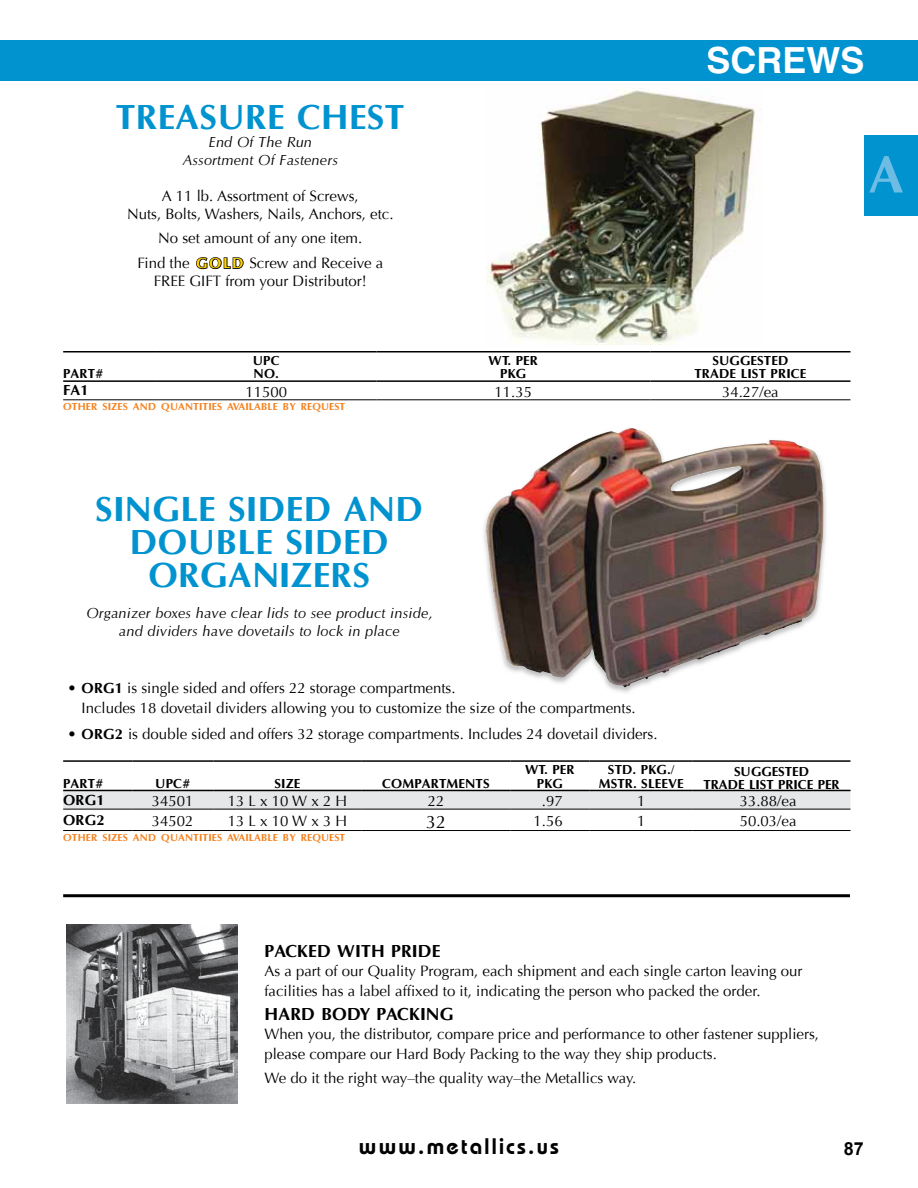
<style>
.page{position:relative;width:918px;height:1188px;background:#fff}
.page>*{position:absolute;margin:0;border:0;box-sizing:border-box;transform-origin:0 0}
.t1{font:700 54px "Optim";color:#6dbce3}
.t2{font:700 36px/33px "Optim";color:#0093d0;text-align:center}
.t3{font:700 36px "Helvetica";color:#fff}
.t4{font:600 22.5px "Bauhaus";letter-spacing:.1em;color:#000}
.t5{font:700 18px "Optim";color:#000}
.t6{font:700 18px "Arial";color:#000}
.t7{font:18px "Optima";color:#000}
.t8{font:15px/19.5px "Optima";color:#000}
.t9{font:italic 15px/18px "Optim";color:#000;text-align:center}
.t10{font:700 15px "Optim";color:#000}
.t11{font:700 13.5px/13.5px "Optim";color:#000;text-align:center}
.t12{font:700 10.5px "Optim";color:#f58220}
.s1{font-family:"Optim";font-weight:700;color:#ffd200}
.s2{font-family:"Optim";font-weight:700}
</style>
<div class="page">
<div style="left:0;top:40px;width:918px;height:41px;background:#0093d0"></div>
<div style="left:864px;top:135px;width:54px;height:81px;background:#0093d0"></div>
<img style="left:486px;top:88px;width:270px;height:257px">
<svg style="left:196px;top:257px;width:48px;height:13px"></svg>
<img style="left:484px;top:444px;width:342px;height:249px">
<img style="left:486px;top:428px;width:311px;height:259px">
<svg style="left:63px;top:791px;width:787px;height:18px;background:#dedfe0"></svg>
<hr style="left:63px;top:809px;width:69px;height:1px;background:#000">
<hr style="left:132px;top:809px;width:81px;height:1px;background:#000">
<hr style="left:213px;top:809px;width:149px;height:1px;background:#000">
<hr style="left:362px;top:809px;width:148px;height:1px;background:#000">
<hr style="left:510px;top:809px;width:80px;height:1px;background:#000">
<hr style="left:590px;top:809px;width:103px;height:1px;background:#000">
<hr style="left:693px;top:809px;width:158px;height:1px;background:#000">
<hr style="left:63px;top:830px;width:69px;height:1px;background:#000">
<hr style="left:132px;top:830px;width:81px;height:1px;background:#000">
<hr style="left:213px;top:830px;width:149px;height:1px;background:#000">
<hr style="left:362px;top:830px;width:148px;height:1px;background:#000">
<hr style="left:510px;top:830px;width:80px;height:1px;background:#000">
<hr style="left:590px;top:830px;width:103px;height:1px;background:#000">
<hr style="left:693px;top:830px;width:158px;height:1px;background:#000">
<hr style="left:63px;top:790px;width:69px;height:1px;background:#000">
<hr style="left:132px;top:790px;width:81px;height:1px;background:#000">
<hr style="left:213px;top:790px;width:149px;height:1px;background:#000">
<hr style="left:362px;top:790px;width:148px;height:1px;background:#000">
<hr style="left:510px;top:790px;width:80px;height:1px;background:#000">
<hr style="left:590px;top:790px;width:103px;height:1px;background:#000">
<hr style="left:693px;top:790px;width:158px;height:1px;background:#000">
<hr style="left:63px;top:760px;width:69px;height:2px;background:#000">
<hr style="left:132px;top:760px;width:81px;height:2px;background:#000">
<hr style="left:213px;top:760px;width:149px;height:2px;background:#000">
<hr style="left:362px;top:760px;width:148px;height:2px;background:#000">
<hr style="left:510px;top:760px;width:80px;height:2px;background:#000">
<hr style="left:590px;top:760px;width:103px;height:2px;background:#000">
<hr style="left:693px;top:760px;width:158px;height:2px;background:#000">
<hr style="left:63px;top:400px;width:93px;height:1px;background:#000">
<hr style="left:156px;top:400px;width:220px;height:1px;background:#000">
<hr style="left:376px;top:400px;width:274px;height:1px;background:#000">
<hr style="left:650px;top:400px;width:200px;height:1px;background:#000">
<hr style="left:63px;top:351px;width:93px;height:1px;background:#000">
<hr style="left:156px;top:351px;width:220px;height:1px;background:#000">
<hr style="left:376px;top:351px;width:274px;height:1px;background:#000">
<hr style="left:650px;top:351px;width:200px;height:1px;background:#000">
<hr style="left:63px;top:380px;width:93px;height:2px;background:#000">
<hr style="left:156px;top:380px;width:220px;height:2px;background:#000">
<hr style="left:376px;top:380px;width:274px;height:2px;background:#000">
<hr style="left:650px;top:380px;width:200px;height:2px;background:#000">
<hr style="left:63px;top:894px;width:787px;height:3px;background:#000">
<img style="left:66px;top:924px;width:171px;height:179px">
<h2 class="t2" style="left:116px;top:103px;width:290px">TREASURE CHEST</h2>
<p class="t9" style="left:182px;top:134px;width:157px">end of The run<br>Assortment of Fasteners</p>
<p class="t8" style="left:127px;top:187px;width:268px;line-height:18px;text-align:center">A 11 lb. Assortment of Screws,<br>Nuts, Bolts, Washers, Nails, Anchors, etc.</p>
<p class="t8" style="left:137px;top:226px;width:247px;line-height:24.8px;text-align:center">no set amount of any one item.<br>find the <span class="s1">GOLD</span> screw and receive a</p>
<p class="t8" style="left:154px;top:271px;width:215px">free Gift from your distributor!</p>
<h2 class="t3" style="left:706px;top:39px;width:160px">SCREWS</h2>
<h1 class="t1" style="left:869px;top:147px;width:37px">A</h1>
<p class="t11" style="left:63px;top:368px;width:42px">PART#</p>
<p class="t11" style="left:253px;top:355px;width:28px;text-align:left">UPC<br>NO.</p>
<p class="t11" style="left:489px;top:355px;width:51px">WT. PER<br>PKG</p>
<p class="t11" style="left:694px;top:355px;width:114px">SUGGESTED<br>TRADE LIST PRICE</p>
<p class="t10" style="left:63px;top:383px;width:27px">FA1</p>
<p class="t8" style="left:245px;top:382px;width:43px">11500</p>
<p class="t8" style="left:495px;top:382px;width:39px">11.35</p>
<p class="t8" style="left:722px;top:382px;width:58px">34.27/ea</p>
<p class="t12" style="left:63px;top:402px;width:284px">OTHER SIZES AND QUANTITIES AVAILABLE BY REQUEST</p>
<h2 class="t2" style="left:95px;top:494px;width:330px">SINGLE SIDED AND<br>DOUBLE SIDED<br>ORGANIZERS</h2>
<p class="t9" style="left:86px;top:605px;width:348px">organizer boxes have clear lids to see product inside, and dividers have dovetails to lock in place</p>
<p class="t8" style="left:82px;top:678px;width:556px;text-indent:-14px"><span class="s2">•</span> <span class="s2">ORG1</span> is single sided and offers 22 storage compartments.<br>Includes 18 dovetail dividers allowing you to customize the size of the compartments.</p>
<p class="t8" style="left:67px;top:724px;width:592px"><span class="s2">•</span> <span class="s2">ORG2</span> is double sided and offers 32 storage compartments. Includes 24 dovetail dividers.</p>
<p class="t11" style="left:63px;top:777px;width:42px">PART#</p>
<p class="t11" style="left:155px;top:777px;width:37px">UPC#</p>
<p class="t11" style="left:275px;top:777px;width:28px">SIZE</p>
<p class="t11" style="left:382px;top:777px;width:109px">COMPARTMENTS</p>
<p class="t11" style="left:525px;top:764px;width:51px">WT. PER<br>PKG</p>
<p class="t11" style="left:599px;top:764px;width:87px">STD. PKG./<br>MSTR. SLEEVE</p>
<p class="t11" style="left:703px;top:765px;width:138px">SUGGESTED<br>TRADE LIST PRICE PER</p>
<p class="t10" style="left:63px;top:792px;width:43px">ORG1</p>
<p class="t8" style="left:152px;top:792px;width:43px">34501</p>
<p class="t8" style="left:228px;top:792px;width:121px">13 L x 10 W x 2 H</p>
<p class="t8" style="left:428px;top:792px;width:18px">22</p>
<p class="t8" style="left:542px;top:792px;width:22px">.97</p>
<p class="t8" style="left:637px;top:792px;width:10px">1</p>
<p class="t8" style="left:740px;top:792px;width:58px">33.88/ea</p>
<p class="t10" style="left:63px;top:812px;width:43px">ORG2</p>
<p class="t8" style="left:152px;top:812px;width:43px">34502</p>
<p class="t8" style="left:228px;top:812px;width:121px">13 L x 10 W x 3 H</p>
<p class="t7" style="left:426px;top:811px;width:22px">32</p>
<p class="t8" style="left:533px;top:812px;width:31px">1.56</p>
<p class="t8" style="left:637px;top:812px;width:10px">1</p>
<p class="t8" style="left:740px;top:812px;width:58px">50.03/ea</p>
<p class="t12" style="left:63px;top:832px;width:284px">OTHER SIZES AND QUANTITIES AVAILABLE BY REQUEST</p>
<p class="t5" style="left:264px;top:941px;width:178px">PACKED WITH PRIDE</p>
<p class="t8" style="left:264px;top:962px;width:540px">as a part of our Quality Program, each shipment and each single carton leaving our facilities has a label affixed to it, indicating the person who packed the order.</p>
<p class="t5" style="left:264px;top:1004px;width:191px">HARD BODY PACKING</p>
<p class="t8" style="left:264px;top:1025px;width:556px">When you, the distributor, compare price and performance to other fastener suppliers, please compare our Hard Body Packing to the way they ship products.</p>
<p class="t8" style="left:264px;top:1068px;width:373px">We do it the right way–the quality way–the Metallics way.</p>
<h3 class="t4" style="left:359px;top:1133px;width:202px">www.metallics.us</h3>
<p class="t6" style="left:844px;top:1138px;width:22px">87</p>
</div>
